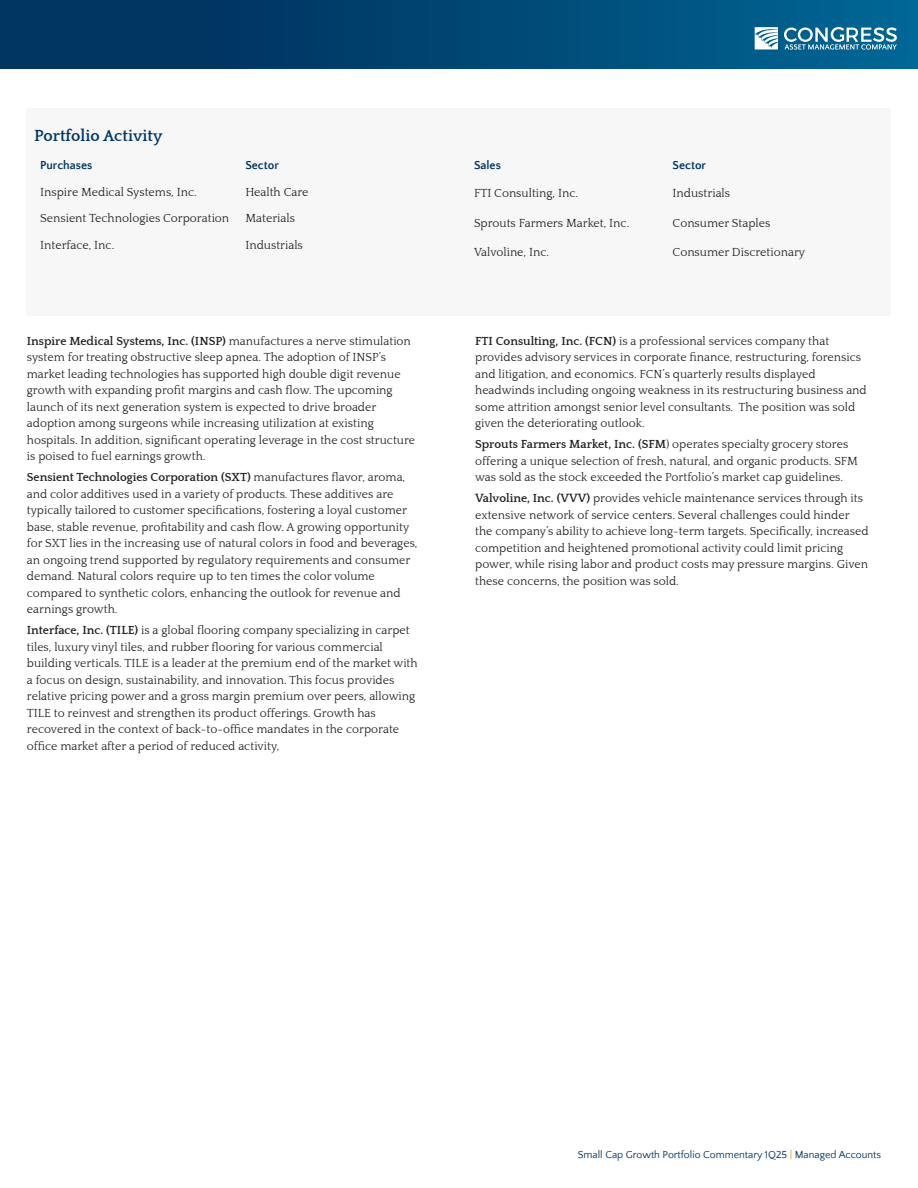
<style>
.page{position:relative;width:918px;height:1188px;background:#fff}
.page>*{position:absolute;margin:0;border:0;box-sizing:border-box;transform-origin:0 0}
.t1{font:700 16.5px "Quattrocento";color:#003562}
.bullets{font:12px/16.5px "Quattrocento";color:#231f20}
.Body{font:12px "Quattrocento";color:#231f20}
.Body-2{font:700 12px "Quattrocento Sans";color:#003562}
.t2{font:10.5px "Quattrocento Sans";color:#003562}
.s1{font-weight:700}
.s2{color:#ee8414}
</style>
<div class="page">
<div style="left:0;top:0;width:918px;height:68px;background:linear-gradient(to right,#002c58,#006492)"></div>
<svg style="left:784px;top:27px;width:113px;height:23px"></svg>
<svg style="left:755px;top:27px;width:23px;height:22px"></svg>
<div style="left:27px;top:108px;width:864px;height:208px;background:#f7f7f7"></div>
<p class="t1" style="left:34px;top:127px;width:130px">Portfolio Activity</p>
<p class="Body-2" style="left:40px;top:159px;width:54px">Purchases</p>
<p class="Body-2" style="left:245px;top:159px;width:35px">Sector</p>
<p class="Body" style="left:40px;top:186px;width:158px">Inspire Medical Systems, Inc.</p>
<p class="Body" style="left:245px;top:186px;width:65px">Health Care</p>
<p class="Body" style="left:40px;top:212px;width:191px">Sensient Technologies Corporation</p>
<p class="Body" style="left:245px;top:212px;width:51px">Materials</p>
<p class="Body" style="left:40px;top:239px;width:76px">Interface, Inc.</p>
<p class="Body" style="left:245px;top:239px;width:59px">Industrials</p>
<p class="bullets" style="left:27px;top:333px;width:390px"><span class="s1">Inspire Medical Systems, Inc. (INSP)</span> manufactures a nerve stimulation system for treating obstructive sleep apnea. The adoption of INSP’s market leading technologies has supported high double digit revenue growth with expanding profit margins and cash flow. The upcoming launch of its next generation system is expected to drive broader adoption among surgeons while increasing utilization at existing hospitals. In addition, significant operating leverage in the cost structure is poised to fuel earnings growth.</p>
<p class="bullets" style="left:27px;top:470px;width:392px"><span class="s1">Sensient Technologies Corporation (SXT)</span> manufactures flavor, aroma, and color additives used in a variety of products. These additives are typically tailored to customer specifications, fostering a loyal customer base, stable revenue, profitability and cash flow. A growing opportunity for SXT lies in the increasing use of natural colors in food and beverages, an ongoing trend supported by regulatory requirements and consumer demand. Natural colors require up to ten times the color volume compared to synthetic colors, enhancing the outlook for revenue and earnings growth.</p>
<p class="bullets" style="left:27px;top:623px;width:392px"><span class="s1">Interface, Inc. (TILE)</span> is a global flooring company specializing in carpet tiles, luxury vinyl tiles, and rubber flooring for various commercial building verticals. TILE is a leader at the premium end of the market with a focus on design, sustainability, and innovation. This focus provides relative pricing power and a gross margin premium over peers, allowing TILE to reinvest and strengthen its product offerings. Growth has recovered in the context of back-to-office mandates in the corporate office market after a period of reduced activity,</p>
<p class="Body-2" style="left:474px;top:159px;width:28px">Sales</p>
<p class="Body-2" style="left:673px;top:159px;width:35px">Sector</p>
<p class="bullets" style="left:474px;top:185px;width:106px">FTI Consulting, Inc.</p>
<p class="Body" style="left:673px;top:187px;width:59px">Industrials</p>
<p class="bullets" style="left:474px;top:215px;width:157px">Sprouts Farmers Market, Inc.</p>
<p class="Body" style="left:673px;top:217px;width:99px">Consumer Staples</p>
<p class="bullets" style="left:474px;top:245px;width:77px">Valvoline, Inc.</p>
<p class="Body" style="left:673px;top:246px;width:134px">Consumer Discretionary</p>
<p class="bullets" style="left:475px;top:333px;width:393px"><span class="s1">FTI Consulting, Inc. (FCN)</span> is a professional services company that provides advisory services in corporate finance, restructuring, forensics and litigation, and economics. FCN’s quarterly results displayed headwinds including ongoing weakness in its restructuring business and some attrition amongst senior level consultants. The position was sold given the deteriorating outlook.</p>
<p class="bullets" style="left:475px;top:437px;width:384px"><span class="s1">Sprouts Farmers Market, Inc. (SFM</span>) operates specialty grocery stores offering a unique selection of fresh, natural, and organic products. SFM was sold as the stock exceeded the Portfolio’s market cap guidelines.</p>
<p class="bullets" style="left:475px;top:491px;width:395px"><span class="s1">Valvoline, Inc. (VVV)</span> provides vehicle maintenance services through its extensive network of service centers. Several challenges could hinder the company’s ability to achieve long-term targets. Specifically, increased competition and heightened promotional activity could limit pricing power, while rising labor and product costs may pressure margins. Given these concerns, the position was sold.</p>
<p class="t2" style="left:578px;top:1149px;width:305px">Small Cap Growth Portfolio Commentary 1Q25 <span class="s2">|</span> Managed Accounts</p>
</div>
